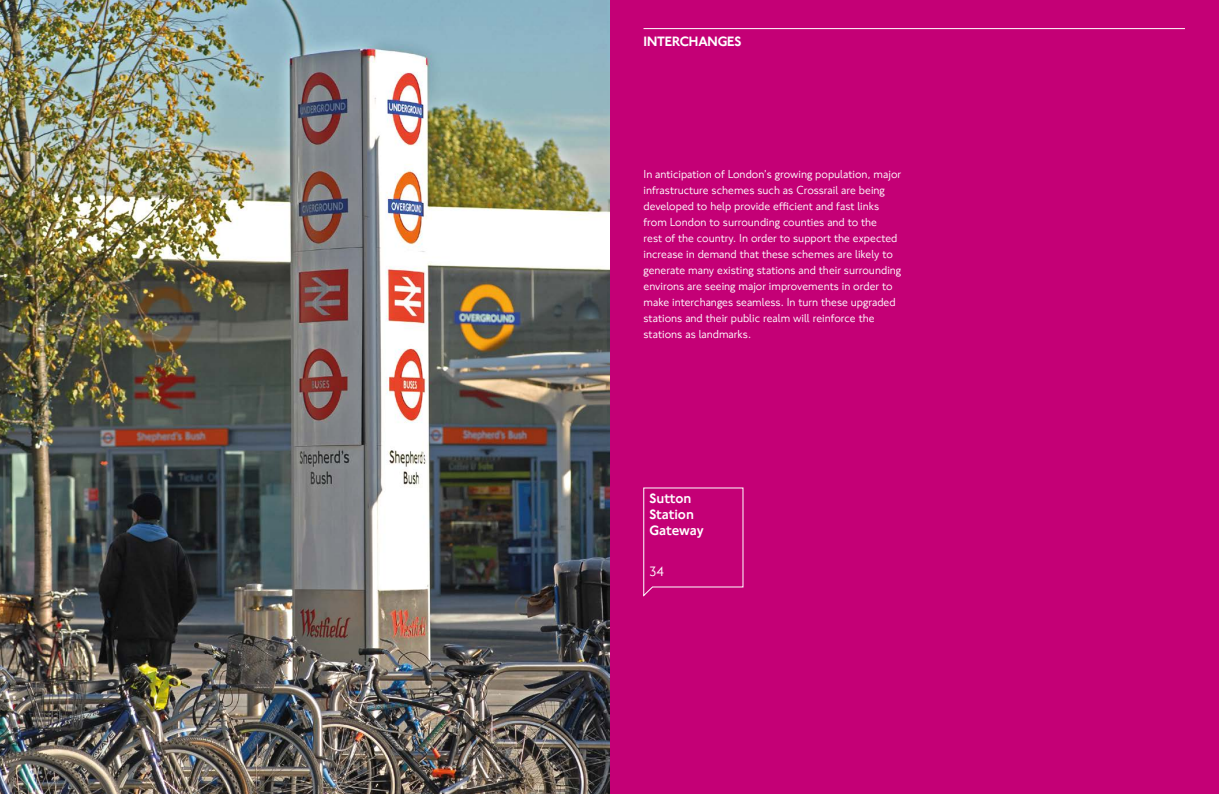
<style>
.page{position:relative;width:1219px;height:794px;background:#fff}
.page>*{position:absolute;margin:0;border:0;box-sizing:border-box;transform-origin:0 0}
.t1{font:500 14px/16px "NJ Font";letter-spacing:-.005em;color:#fff}
.t2{font:14px "NJ Font";color:#fff}
.t3{font:12px/16px "NJ Font";color:#fff}
</style>
<div class="page">
<div style="left:609px;top:0;width:610px;height:794px;background:#c40076"></div>
<img style="left:0;top:0;width:609px;height:794px">
<hr style="left:643px;top:28px;width:542px;height:1px;background:#fff">
<svg style="left:643px;top:487px;width:100px;height:109px"></svg>
<p class="t1" style="left:643px;top:34px;width:99px">INTERCHANGES</p>
<p class="t3" style="left:643px;top:166px;width:259px">In anticipation of London’s growing population, major infrastructure schemes such as Crossrail are being developed to help provide efficient and fast links from London to surrounding counties and to the<br>rest of the country. In order to support the expected increase in demand that these schemes are likely to generate many existing stations and their surrounding environs are seeing major improvements in order to make interchanges seamless. In turn these upgraded stations and their public realm will reinforce the stations as landmarks.</p>
<p class="t1" style="left:649px;top:491px;width:56px">Sutton<br>Station<br>Gateway</p>
<p class="t2" style="left:649px;top:562px;width:16px">34</p>
</div>
